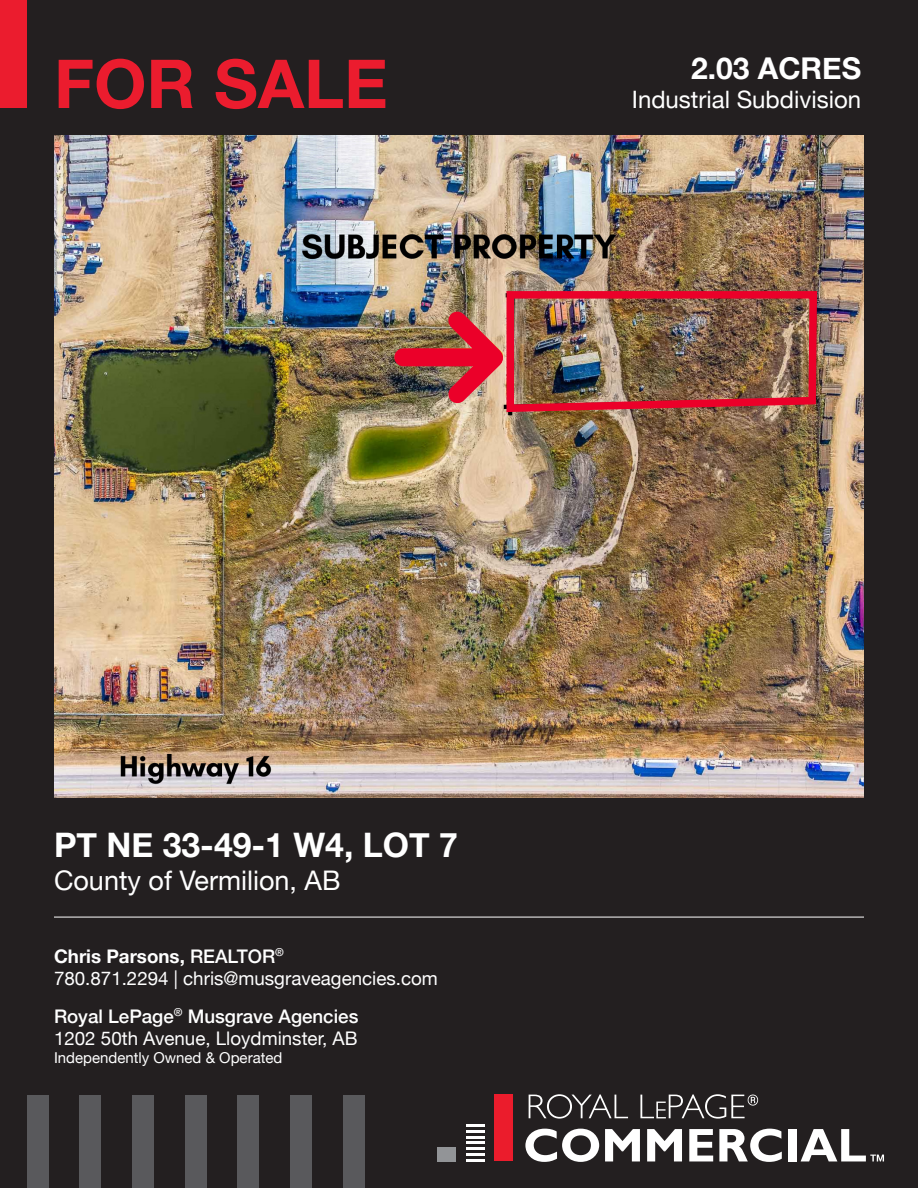
<style>
.page{position:relative;width:918px;height:1188px;background:#231f20}
.page>*{position:absolute;margin:0;border:0;box-sizing:border-box;transform-origin:0 0}
.t1{font:700 67.5px "Helvetica Neue";color:#eb1c2e}
.t2{font:700 33.75px "Helvetica Neue";color:#fff}
.t3{font:700 30px "Helvetica Neue";color:#fff}
.t4{font:27px "Helvetica Neue";color:#fff}
.t5{font:24px "Helvetica Neue";color:#fff}
.t6{font:18.75px "Helvetica Neue";color:#fff}
.t7{font:500 18.75px "Helvetica Neue";color:#fff}
.t8{font:700 18.75px "Helvetica Neue";color:#fff}
.t9{font:15px "Helvetica Neue";color:#fff}
.s1{font-weight:500}
</style>
<div class="page">
<div style="left:290px;top:1095px;width:22px;height:93px;background:#59595c"></div>
<div style="left:343px;top:1095px;width:22px;height:93px;background:#59595c"></div>
<div style="left:238px;top:1095px;width:21px;height:93px;background:#59595c"></div>
<div style="left:185px;top:1095px;width:22px;height:93px;background:#59595c"></div>
<div style="left:132px;top:1095px;width:22px;height:93px;background:#59595c"></div>
<div style="left:80px;top:1095px;width:21px;height:93px;background:#59595c"></div>
<div style="left:27px;top:1095px;width:21px;height:93px;background:#59595c"></div>
<div style="left:494px;top:1094px;width:19px;height:67px;background:#eb1c2c"></div>
<hr style="left:466px;top:1153px;width:18px;height:3px;background:#fff">
<hr style="left:466px;top:1159px;width:18px;height:3px;background:#fff">
<svg style="left:466px;top:1130px;width:18px;height:20px"></svg>
<hr style="left:466px;top:1124px;width:18px;height:3px;background:#fff">
<div style="left:437px;top:1147px;width:19px;height:14px;background:#929497"></div>
<svg style="left:525px;top:1129px;width:74px;height:33px"></svg>
<svg style="left:605px;top:1129px;width:35px;height:32px"></svg>
<svg style="left:647px;top:1129px;width:35px;height:32px"></svg>
<svg style="left:689px;top:1129px;width:24px;height:32px"></svg>
<svg style="left:719px;top:1129px;width:63px;height:33px"></svg>
<div style="left:789px;top:1129px;width:8px;height:32px;background:#fff"></div>
<svg style="left:529px;top:1094px;width:99px;height:25px"></svg>
<svg style="left:801px;top:1129px;width:83px;height:32px"></svg>
<svg style="left:640px;top:1094px;width:118px;height:25px"></svg>
<div style="left:0;top:0;width:27px;height:108px;background:#eb1c2e"></div>
<img style="left:54px;top:135px;width:810px;height:662px">
<hr style="left:54px;top:917px;width:810px;height:1px;background:#fff">
<img style="left:385px;top:287px;width:436px;height:133px">
<p class="t1" style="left:54px;top:31px;width:335px">FOR SALE</p>
<p class="t3" style="left:691px;top:45px;width:172px">2.03 ACRES</p>
<p class="t5" style="left:632px;top:82px;width:231px">Industrial Subdivision</p>
<p class="t2" style="left:54px;top:819px;width:405px">PT NE 33-49-1 W4, LOT 7</p>
<p class="t4" style="left:54px;top:861px;width:288px">County of Vermilion, AB</p>
<p class="t8" style="left:54px;top:941px;width:231px">Chris Parsons, <span class="s1">REALTOR</span><sup>®</sup></p>
<p class="t6" style="left:54px;top:965px;width:385px">780.871.2294 | chris@musgraveagencies.com</p>
<p class="t7" style="left:54px;top:1001px;width:306px">Royal LePage<sup>®</sup> Musgrave Agencies</p>
<p class="t6" style="left:54px;top:1025px;width:305px">1202 50th Avenue, Lloydminster, AB</p>
<p class="t9" style="left:54px;top:1047px;width:230px">Independently Owned &amp; Operated</p>
</div>
